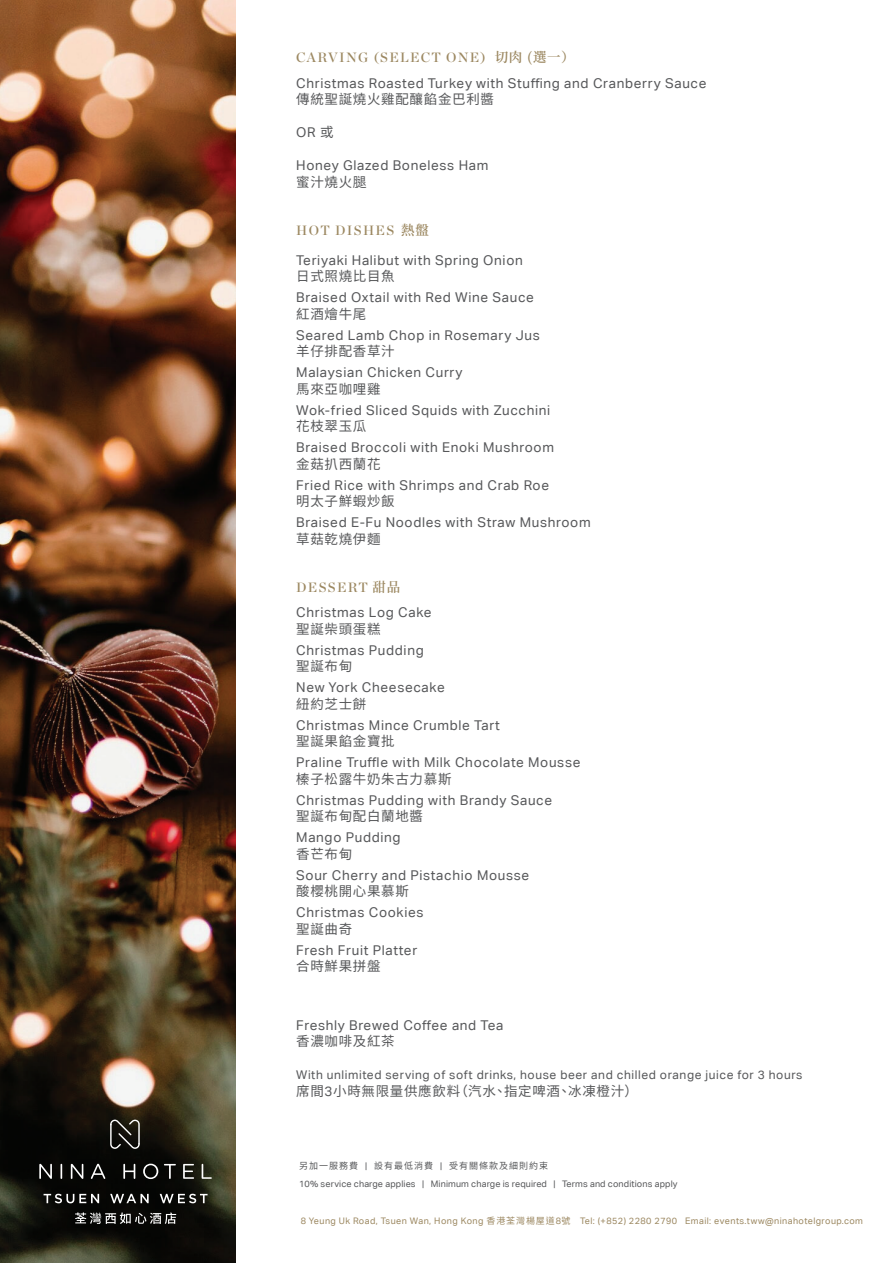
<style>
.page{position:relative;width:893px;height:1263px;background:#fff}
.page>*{position:absolute;margin:0;border:0;box-sizing:border-box;transform-origin:0 0}
.t1{font:13.5px "Aktiv Grotesk Corp";letter-spacing:.05em;color:#57585a}
.t2{font:13.5px "Noto Sans CJ Ktc";letter-spacing:.05em;color:#57585a}
.t3{font:13.5px "Chronicle Display Semi";letter-spacing:.1em;color:#9c8861}
.t4{font:12px "Aktiv Grotesk Corp";letter-spacing:.05em;color:#57585a}
.t5{font:9px "Aktiv Grotesk Corp";letter-spacing:.05em;color:#9c8861}
.t6{font:9px "Aktiv Grotesk Corp";letter-spacing:.015em;color:#57585a}
.t7{font:9px "Noto Sans CJ Ktc";letter-spacing:.11em;color:#57585a}
.s1{font-family:"Noto Serif SC";font-weight:600}
.s2{font-family:"Noto Sans CJ Ktc"}
.s3{font-family:"Noto Serif TC";font-weight:600}
.s4{font-family:"Aktiv Grotesk Corp"}
</style>
<div class="page">
<img style="left:0;top:0;width:236px;height:1263px">
<svg style="left:110px;top:1119px;width:30px;height:30px"></svg>
<svg style="left:39px;top:1164px;width:13px;height:15px"></svg>
<svg style="left:61px;top:1164px;width:1px;height:15px"></svg>
<svg style="left:71px;top:1164px;width:12px;height:15px"></svg>
<svg style="left:91px;top:1164px;width:14px;height:15px"></svg>
<svg style="left:123px;top:1164px;width:12px;height:15px"></svg>
<svg style="left:143px;top:1164px;width:15px;height:15px"></svg>
<svg style="left:164px;top:1164px;width:12px;height:15px"></svg>
<svg style="left:183px;top:1164px;width:11px;height:15px"></svg>
<svg style="left:202px;top:1164px;width:10px;height:15px"></svg>
<svg style="left:75px;top:1212px;width:101px;height:12px"></svg>
<svg style="left:44px;top:1194px;width:55px;height:9px"></svg>
<svg style="left:110px;top:1194px;width:39px;height:9px"></svg>
<svg style="left:160px;top:1194px;width:48px;height:9px"></svg>
<p class="t3" style="left:296px;top:47px;width:280px">CARVING (SELECT ONE) <span class="s1">切肉 (選一）</span></p>
<p class="t1" style="left:296px;top:75px;width:412px">Christmas Roasted Turkey with Stuffing and Cranberry Sauce</p>
<p class="t2" style="left:296px;top:92px;width:199px">傳統聖誕燒火雞配釀餡金巴利醬</p>
<p class="t1" style="left:296px;top:125px;width:39px">OR <span class="s2">或</span></p>
<p class="t1" style="left:296px;top:158px;width:194px">Honey Glazed Boneless Ham</p>
<p class="t2" style="left:296px;top:174px;width:72px">蜜汁燒火腿</p>
<p class="t3" style="left:296px;top:220px;width:134px">HOT DISHES <span class="s3">熱盤</span></p>
<p class="t1" style="left:296px;top:252px;width:228px">Teriyaki Halibut with Spring Onion</p>
<p class="t2" style="left:296px;top:269px;width:100px">日式照燒比目魚</p>
<p class="t1" style="left:296px;top:290px;width:239px">Braised Oxtail with Red Wine Sauce</p>
<p class="t2" style="left:296px;top:306px;width:72px">紅酒燴牛尾</p>
<p class="t1" style="left:296px;top:327px;width:245px">Seared Lamb Chop in Rosemary Jus</p>
<p class="t2" style="left:296px;top:344px;width:100px">羊仔排配香草汁</p>
<p class="t1" style="left:296px;top:365px;width:168px">Malaysian Chicken Curry</p>
<p class="t2" style="left:296px;top:381px;width:86px">馬來亞咖哩雞</p>
<p class="t1" style="left:296px;top:402px;width:256px">Wok-fried Sliced Squids with Zucchini</p>
<p class="t2" style="left:296px;top:419px;width:72px">花枝翠玉瓜</p>
<p class="t1" style="left:296px;top:440px;width:259px">Braised Broccoli with Enoki Mushroom</p>
<p class="t2" style="left:296px;top:456px;width:86px">金菇扒西蘭花</p>
<p class="t1" style="left:296px;top:477px;width:254px">Fried Rice with Shrimps and Crab Roe</p>
<p class="t2" style="left:296px;top:494px;width:100px">明太子鮮蝦炒飯</p>
<p class="t1" style="left:296px;top:515px;width:296px">Braised E-Fu Noodles with Straw Mushroom</p>
<p class="t2" style="left:296px;top:531px;width:86px">草菇乾燒伊麵</p>
<p class="t3" style="left:296px;top:577px;width:106px">DESSERT <span class="s3">甜品</span></p>
<p class="t1" style="left:296px;top:605px;width:137px">Christmas Log Cake</p>
<p class="t2" style="left:296px;top:621px;width:86px">聖誕柴頭蛋糕</p>
<p class="t1" style="left:296px;top:642px;width:129px">Christmas Pudding</p>
<p class="t2" style="left:296px;top:659px;width:58px">聖誕布甸</p>
<p class="t1" style="left:296px;top:680px;width:150px">New York Cheesecake</p>
<p class="t2" style="left:296px;top:696px;width:72px">紐約芝士餅</p>
<p class="t1" style="left:296px;top:717px;width:205px">Christmas Mince Crumble Tart</p>
<p class="t2" style="left:296px;top:734px;width:100px">聖誕果餡金寶批</p>
<p class="t1" style="left:296px;top:755px;width:286px">Praline Truffle with Milk Chocolate Mousse</p>
<p class="t2" style="left:296px;top:771px;width:157px">榛子松露牛奶朱古力慕斯</p>
<p class="t1" style="left:296px;top:792px;width:257px">Christmas Pudding with Brandy Sauce</p>
<p class="t2" style="left:296px;top:809px;width:128px">聖誕布甸配白蘭地醬</p>
<p class="t1" style="left:296px;top:830px;width:106px">Mango Pudding</p>
<p class="t2" style="left:296px;top:846px;width:58px">香芒布甸</p>
<p class="t1" style="left:296px;top:867px;width:235px">Sour Cherry and Pistachio Mousse</p>
<p class="t2" style="left:296px;top:884px;width:114px">酸櫻桃開心果慕斯</p>
<p class="t1" style="left:296px;top:905px;width:129px">Christmas Cookies</p>
<p class="t2" style="left:296px;top:921px;width:58px">聖誕曲奇</p>
<p class="t1" style="left:296px;top:942px;width:123px">Fresh Fruit Platter</p>
<p class="t2" style="left:296px;top:959px;width:86px">合時鮮果拼盤</p>
<p class="t1" style="left:296px;top:1017px;width:209px">Freshly Brewed Coffee and Tea</p>
<p class="t2" style="left:296px;top:1034px;width:100px">香濃咖啡及紅茶</p>
<p class="t4" style="left:296px;top:1068px;width:508px">With unlimited serving of soft drinks, house beer and chilled orange juice for 3 hours</p>
<p class="t2" style="left:296px;top:1083px;width:343px">席間<span class="s4">3</span>小時無限量供應飲料（汽水、指定啤酒、冰凍橙汁）</p>
<p class="t7" style="left:299px;top:1160px;width:250px">另加一服務費 <span class="s4">|</span> 設有最低消費 <span class="s4">|</span> 受有關條款及細則約束</p>
<p class="t6" style="left:299px;top:1178px;width:380px">10% service charge applies | Minimum charge is required | Terms and conditions apply</p>
<p class="t5" style="left:301px;top:1215px;width:564px">8 Yeung Uk Road, Tsuen Wan, Hong Kong <span class="s2">香港荃灣楊屋道</span>8<span class="s2">號</span> Tel: (+852) 2280 2790 Email: events.tww@ninahotelgroup.com</p>
</div>
